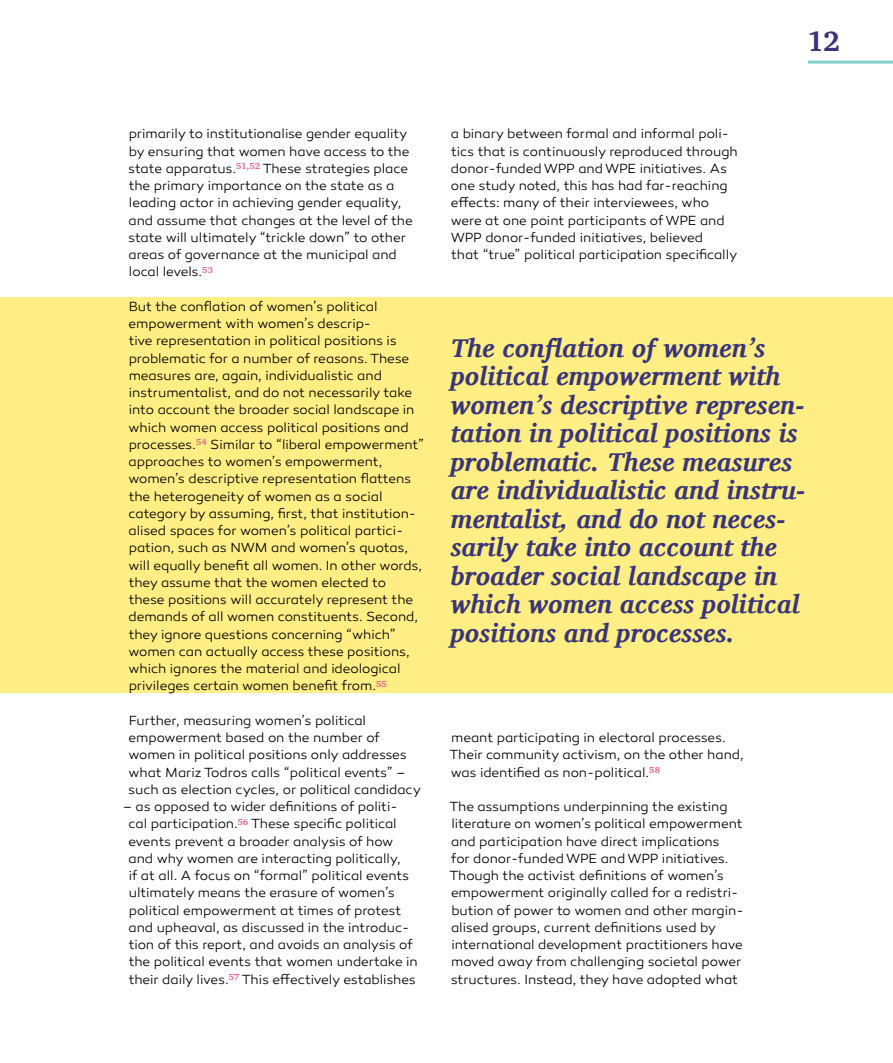
<style>
.page{position:relative;width:893px;height:1063px;background:#fff}
.page>*{position:absolute;margin:0;border:0;box-sizing:border-box;transform-origin:0 0}
.t1{font:700 28.5px "Charis SIL";color:#39357a}
.t2{font:italic 700 26.25px/28.5px "Charis SIL";color:#39357a}
.t3{font:300 13.5px/17.2px "Canaro";letter-spacing:-.005em;color:#000}
</style>
<div class="page">
<hr style="left:808px;top:61px;width:85px;height:3px;background:#81cec6">
<div style="left:0;top:298px;width:893px;height:395px;background:#ffee83"></div>
<h1 class="t1" style="left:808px;top:25px;width:34px">12</h1>
<p class="t3" style="left:128px;top:125px;width:286px">primarily to institutionalise gender equality by ensuring that women have access to the state apparatus.<sup>51,52</sup> These strategies place the primary importance on the state as a leading actor in achieving gender equality, and assume that changes at the level of the state will ultimately “trickle down” to other areas of governance at the municipal and local levels.<sup>53</sup></p>
<p class="t3" style="left:128px;top:298px;width:297px">But the conflation of women’s political empowerment with women’s descrip-<br>tive representation in political positions is problematic for a number of reasons. These measures are, again, individualistic and instrumentalist, and do not necessarily take into account the broader social landscape in which women access political positions and processes.<sup>54</sup> Similar to “liberal empowerment” approaches to women’s empowerment, women’s descriptive representation flattens the heterogeneity of women as a social category by assuming, first, that institution&shy;alised spaces for women’s political partici&shy;pation, such as NWM and women’s quotas, will equally benefit all women. In other words, they assume that the women elected to these positions will accurately represent the demands of all women constituents. Second, they ignore questions concerning “which” women can actually access these positions, which ignores the material and ideological privileges certain women benefit from.<sup>55</sup></p>
<p class="t3" style="left:128px;top:712px;width:294px">Further, measuring women’s political empowerment based on the number of women in political positions only addresses what Mariz Todros calls “political events” – such as election cycles, or political candidacy</p>
<p class="t3" style="left:129px;top:798px;width:291px;text-indent:-5px">– as opposed to wider definitions of politi&shy;cal participation.<sup>56</sup> These specific political events prevent a broader analysis of how and why women are interacting politically,<br>if at all. A focus on “formal” political events ultimately means the erasure of women’s political empowerment at times of protest and upheaval, as discussed in the introduc&shy;tion of this report, and avoids an analysis of the political events that women undertake in their daily lives.<sup>57</sup> This effectively establishes</p>
<p class="t3" style="left:451px;top:125px;width:288px">a binary between formal and informal poli&shy;tics that is continuously reproduced through donor-funded WPP and WPE initiatives. As one study noted, this has had far-reaching effects: many of their interviewees, who were at one point participants of WPE and WPP donor-funded initiatives, believed<br>that “true” political participation specifically</p>
<p class="t2" style="left:451px;top:333px;width:356px">The conflation of women’s political empowerment with women’s descriptive represen&shy;tation in political positions is problematic. These measures are individualistic and instru&shy;mentalist, and do not neces&shy;sarily take into account the broader social landscape in which women access political positions and processes.</p>
<p class="t3" style="left:449px;top:729px;width:296px">meant participating in electoral processes.<br>Their community activism, on the other hand, was identified as non-political.<sup>58</sup></p>
<p class="t3" style="left:449px;top:798px;width:296px">The assumptions underpinning the existing literature on women’s political empowerment and participation have direct implications<br>for donor-funded WPE and WPP initiatives.<br>Though the activist definitions of women’s empowerment originally called for a redistri&shy;bution of power to women and other margin&shy;alised groups, current definitions used by international development practitioners have moved away from challenging societal power structures. Instead, they have adopted what</p>
</div>
